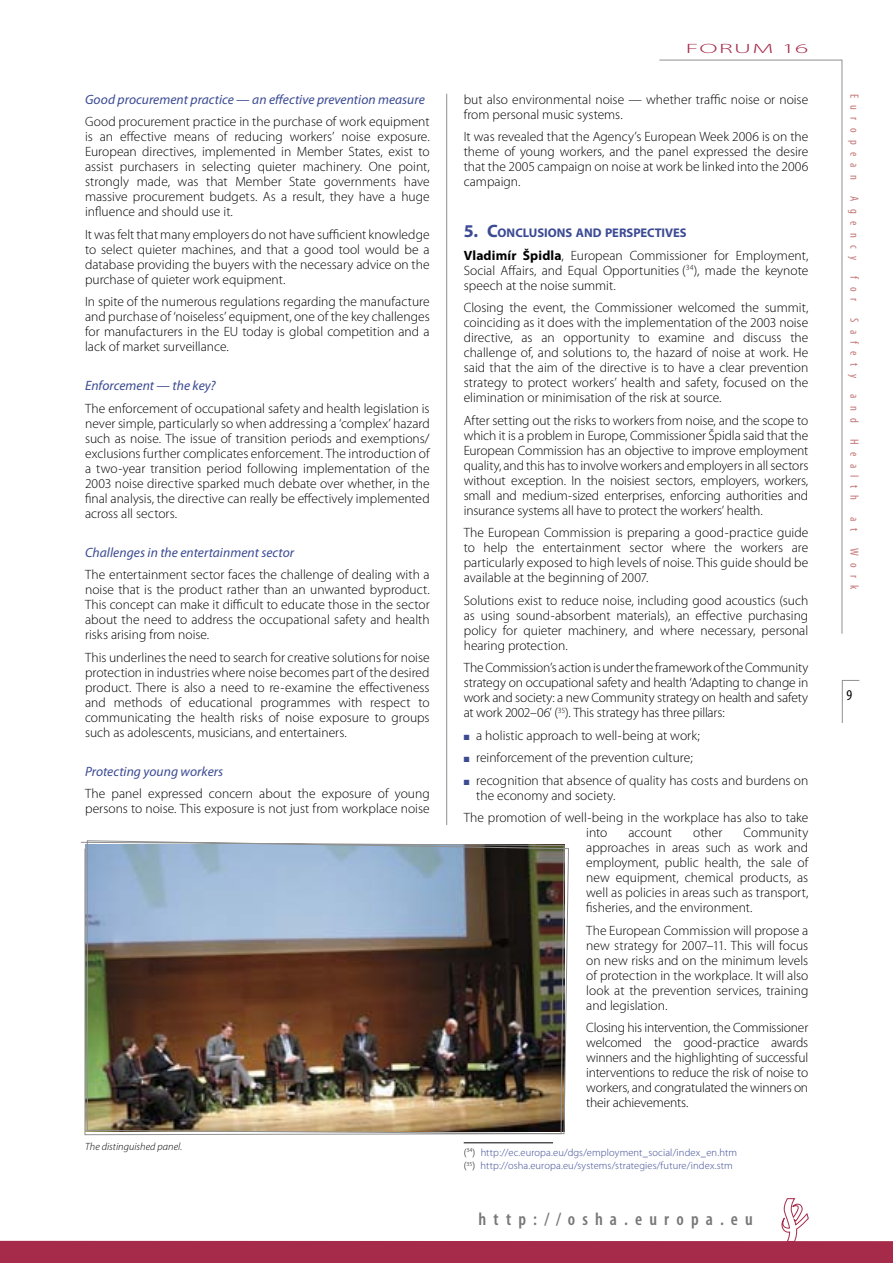
<style>
.page{position:relative;width:893px;height:1263px;background:#fff}
.page>*{position:absolute;margin:0;border:0;box-sizing:border-box;transform-origin:0 0}
.t1{font:600 condensed 18px "Myriad Pro";letter-spacing:.4em;color:#777}
.t2{font:condensed 15px "Myriad Pro";color:#000}
.t3{font:300 13.5px/15px "Myriad Pro";color:#000;text-align:justify}
.t4{font:italic 13.5px "Myriad Pro";letter-spacing:.005em;color:#3b4a93}
.t5{font:300 13.5px "Myriad Pro";letter-spacing:.05em;color:#a62a49;scale:2 1}
.t6{font:700 12.6px "Myriad Pro";letter-spacing:-.005em;color:#3b4a93}
.t7{font:condensed 12px "Myriad Pro";letter-spacing:.61em;color:#c37777}
.t8{font:300 10.5px/13.5px "Myriad Pro";letter-spacing:.01em;color:#3b4a93}
.t9{font:italic 300 10.5px "Myriad Pro";letter-spacing:.01em;color:#000}
.s1{font-size:18px}
.s2{font-weight:700}
.s3{color:#3b4a93}
.s4{color:#000}
</style>
<div class="page">
<svg style="left:659px;top:59px;width:183px;height:575px"></svg>
<svg style="left:0;top:1198px;width:892px;height:65px"></svg>
<svg style="left:841px;top:680px;width:19px;height:43px"></svg>
<hr style="left:463px;top:1142px;width:90px;height:1px;background:#000">
<img style="left:80px;top:840px;width:489px;height:295px">
<hr style="left:446px;top:94px;width:1px;height:731px;background:#909090">
<p class="t4" style="left:85px;top:94px;width:341px">Good procurement practice — an effective prevention measure</p>
<p class="t3" style="left:85px;top:115px;width:346px">Good procurement practice in the purchase of work equipment is an effective means of reducing workers’ noise exposure.<br>European directives, implemented in Member States, exist to assist purchasers in selecting quieter machinery. One point, strongly made, was that Member State governments have massive procurement budgets. As a result, they have a huge influence and should use it.</p>
<p class="t3" style="left:85px;top:228px;width:346px">It was felt that many employers do not have sufficient knowledge to select quieter machines, and that a good tool would be a database providing the buyers with the necessary advice on the purchase of quieter work equipment.</p>
<p class="t3" style="left:85px;top:295px;width:346px">In spite of the numerous regulations regarding the manufacture and purchase of ‘noiseless’ equipment, one of the key challenges for manufacturers in the EU today is global competition and a lack of market surveillance.</p>
<p class="t4" style="left:85px;top:381px;width:132px">Enforcement — the key?</p>
<p class="t3" style="left:85px;top:402px;width:346px">The enforcement of occupational safety and health legislation is never simple, particularly so when addressing a ‘complex’ hazard such as noise. The issue of transition periods and exemptions/ exclusions further complicates enforcement. The introduction of a two-year transition period following implementation of the 2003 noise directive sparked much debate over whether, in the final analysis, the directive can really be effectively implemented across all sectors.</p>
<p class="t4" style="left:85px;top:547px;width:210px">Challenges in the entertainment sector</p>
<p class="t3" style="left:85px;top:568px;width:346px">The entertainment sector faces the challenge of dealing with a noise that is the product rather than an unwanted byproduct.<br>This concept can make it difficult to educate those in the sector about the need to address the occupational safety and health risks arising from noise.</p>
<p class="t3" style="left:85px;top:651px;width:346px">This underlines the need to search for creative solutions for noise protection in industries where noise becomes part of the desired product. There is also a need to re-examine the effectiveness and methods of educational programmes with respect to communicating the health risks of noise exposure to groups such as adolescents, musicians, and entertainers.</p>
<p class="t4" style="left:85px;top:766px;width:140px">Protecting young workers</p>
<p class="t3" style="left:85px;top:787px;width:346px">The panel expressed concern about the exposure of young persons to noise. This exposure is not just from workplace noise</p>
<p class="t9" style="left:85px;top:1143px;width:99px">The distinguished panel.</p>
<p class="t5" style="left:685px;top:43px;width:63px">FORUM 16</p>
<p class="t3" style="left:463px;top:93px;width:346px">but also environmental noise — whether traffic noise or noise from personal music systems.</p>
<p class="t3" style="left:463px;top:130px;width:346px">It was revealed that the Agency’s European Week 2006 is on the theme of young workers, and the panel expressed the desire that the 2005 campaign on noise at work be linked into the 2006 campaign.</p>
<p class="t6" style="left:463px;top:228px;width:224px"><span class="s1">5. C</span>ONCLUSIONS AND PERSPECTIVES</p>
<p class="t3" style="left:463px;top:249px;width:346px"><span class="s2">Vladimír Špidla</span>, European Commissioner for Employment, Social Affairs, and Equal Opportunities (<sup>34</sup>), made the keynote speech at the noise summit.</p>
<p class="t3" style="left:463px;top:301px;width:346px">Closing the event, the Commissioner welcomed the summit, coinciding as it does with the implementation of the 2003 noise directive, as an opportunity to examine and discuss the challenge of, and solutions to, the hazard of noise at work. He said that the aim of the directive is to have a clear prevention strategy to protect workers’ health and safety, focused on the elimination or minimisation of the risk at source.</p>
<p class="t3" style="left:463px;top:414px;width:346px">After setting out the risks to workers from noise, and the scope to which it is a problem in Europe, Commissioner Špidla said that the European Commission has an objective to improve employment quality, and this has to involve workers and employers in all sectors without exception. In the noisiest sectors, employers, workers, small and medium-sized enterprises, enforcing authorities and insurance systems all have to protect the workers’ health.</p>
<p class="t3" style="left:463px;top:526px;width:346px">The European Commission is preparing a good-practice guide to help the entertainment sector where the workers are particularly exposed to high levels of noise. This guide should be available at the beginning of 2007.</p>
<p class="t3" style="left:463px;top:594px;width:346px">Solutions exist to reduce noise, including good acoustics (such as using sound-absorbent materials), an effective purchasing policy for quieter machinery, and where necessary, personal hearing protection.</p>
<p class="t3" style="left:463px;top:661px;width:346px">The Commission’s action is under the framework of the Community strategy on occupational safety and health ‘Adapting to change in work and society: a new Community strategy on health and safety at work 2002–06’ (<sup>35</sup>). This strategy has three pillars:</p>
<p class="t3" style="left:463px;top:729px;width:237px"><span class="s3">■</span> a holistic approach to well-being at work;</p>
<p class="t3" style="left:463px;top:751px;width:230px"><span class="s3">■</span> reinforcement of the prevention culture;</p>
<p class="t3" style="left:476px;top:774px;width:333px;text-indent:-12px"><span class="s3">■</span> recognition that absence of quality has costs and burdens on the economy and society.</p>
<p class="t3" style="left:586px;top:811px;width:223px;text-indent:-122px">The promotion of well-being in the workplace has also to take into</p>
<p class="t3" style="left:628px;top:826px;width:45px">account</p>
<p class="t3" style="left:693px;top:826px;width:31px">other</p>
<p class="t3" style="left:586px;top:826px;width:224px;text-indent:157px">Community approaches in areas such as work and employment, public health, the sale of new equipment, chemical products, as well as policies in areas such as transport, fisheries, and the environment.</p>
<p class="t3" style="left:586px;top:924px;width:224px">The European Commission will propose a new strategy for 2007–11. This will focus on new risks and on the minimum levels of protection in the workplace. It will also look at the prevention services, training and legislation.</p>
<p class="t3" style="left:586px;top:1021px;width:223px">Closing his intervention, the Commissioner welcomed the good-practice awards winners and the highlighting of successful interventions to reduce the risk of noise to workers, and congratulated the winners on their achievements.</p>
<p class="t8" style="left:463px;top:1147px;width:275px"><span class="s4">(</span><sup>34</sup><span class="s4">)</span> http://ec.europa.eu/dgs/employment_social/index_en.htm <span class="s4">(</span><sup>35</sup><span class="s4">)</span> http://osha.europa.eu/systems/strategies/future/index.stm</p>
<h1 class="t1" style="left:478px;top:1213px;width:276px">http://osha.europa.eu</h1>
<p class="t7" style="left:858px;top:94px;width:88px;rotate:90deg">European</p>
<p class="t7" style="left:858px;top:196px;width:65px;rotate:90deg">Agency</p>
<p class="t7" style="left:858px;top:276px;width:27px;rotate:90deg">for</p>
<p class="t7" style="left:858px;top:318px;width:62px;rotate:90deg">Safety</p>
<p class="t7" style="left:858px;top:394px;width:30px;rotate:90deg">and</p>
<p class="t7" style="left:858px;top:439px;width:63px;rotate:90deg">Health</p>
<p class="t7" style="left:858px;top:517px;width:16px;rotate:90deg">a t</p>
<p class="t7" style="left:858px;top:548px;width:43px;rotate:90deg">Work</p>
<p class="t2" style="left:846px;top:690px;width:7px">9</p>
</div>
